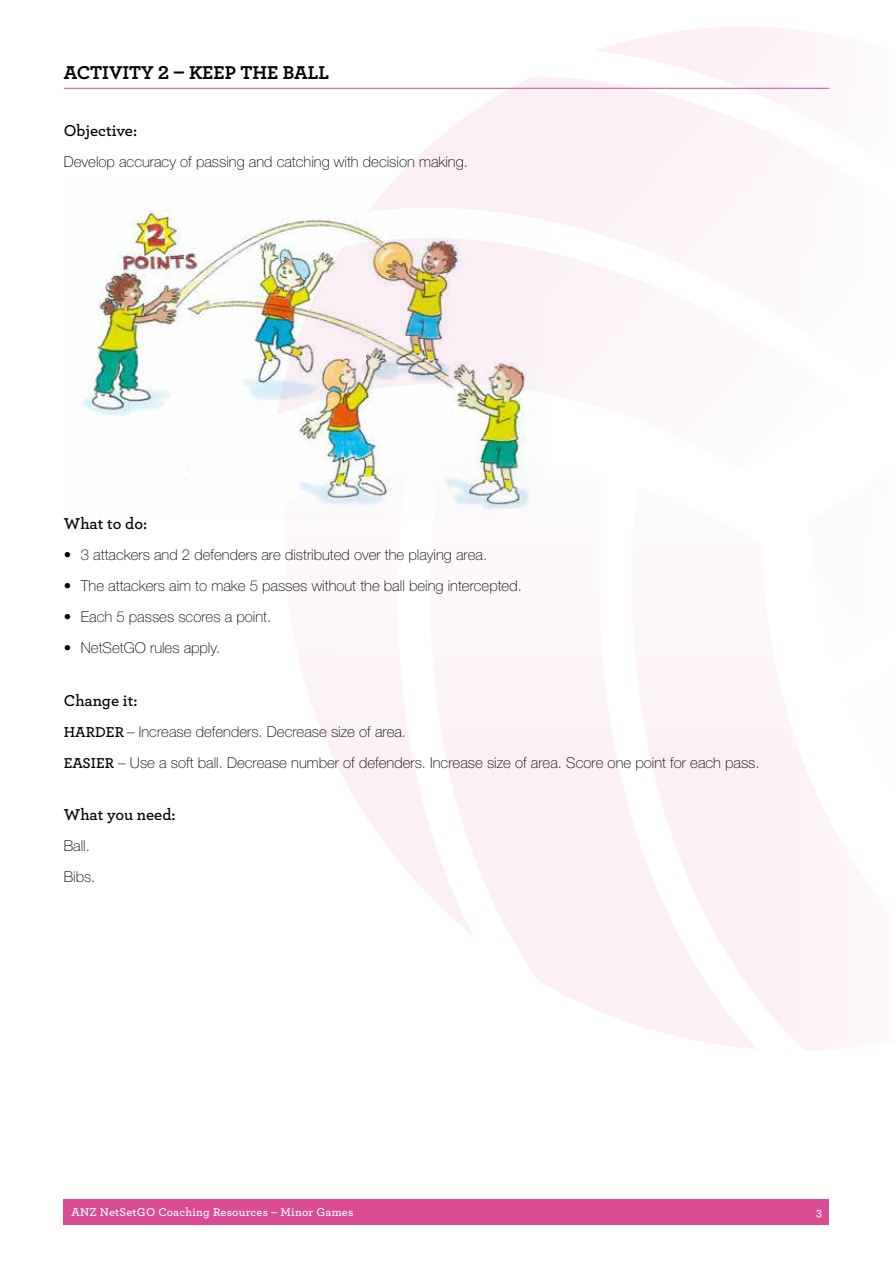
<style>
.page{position:relative;width:893px;height:1263px;background:#fff}
.page>*{position:absolute;margin:0;border:0;box-sizing:border-box;transform-origin:0 0}
.t1{font:700 19.5px "Archer";color:#000}
.t2{font:600 16.5px "Archer";color:#000}
.t3{font:100 15px/31px "Helvetica Neue LT Std";color:#000}
.t4{font:600 12px "Archer";letter-spacing:.02em;color:#fff}
.s1{font-family:"Archer";font-weight:600}
</style>
<div class="page">
<img style="left:83px;top:209px;width:284px;height:270px">
<svg style="left:367px;top:77px;width:173px;height:161px"></svg>
<img style="left:276px;top:238px;width:264px;height:232px">
<svg style="left:430px;top:460px;width:110px;height:521px"></svg>
<svg style="left:284px;top:466px;width:190px;height:471px"></svg>
<div style="left:64px;top:1199px;width:765px;height:26px;background:#da4b92"></div>
<hr style="left:64px;top:88px;width:765px;height:1px;background:#da4b92">
<h1 class="t1" style="left:64px;top:58px;width:267px">ACTIVITY 2 – KEEP THE BALL</h1>
<p class="t2" style="left:64px;top:118px;width:75px">Objective:</p>
<p class="t3" style="left:64px;top:146px;width:406px">Develop accuracy of passing and catching with decision making.</p>
<p class="t2" style="left:64px;top:511px;width:85px">What to do:</p>
<p class="t3" style="left:64px;top:539px;width:425px">• 3 attackers and 2 defenders are distributed over the playing area.</p>
<p class="t3" style="left:64px;top:570px;width:460px">• The attackers aim to make 5 passes without the ball being intercepted.</p>
<p class="t3" style="left:64px;top:601px;width:209px">• Each 5 passes scores a point.</p>
<p class="t3" style="left:64px;top:632px;width:158px">• NetSetGO rules apply.</p>
<p class="t2" style="left:64px;top:688px;width:75px">Change it:</p>
<p class="t3" style="left:64px;top:716px;width:697px"><span class="s1">HARDER</span> – Increase defenders. Decrease size of area.<br><span class="s1">EASIER</span> – Use a soft ball. Decrease number of defenders. Increase size of area. Score one point for each pass.</p>
<p class="t2" style="left:64px;top:802px;width:113px">What you need:</p>
<p class="t3" style="left:64px;top:830px;width:33px">Ball.<br>Bibs.</p>
<p class="t4" style="left:71px;top:1203px;width:284px">ANZ NetSetGO Coaching Resources – Minor Games</p>
<p class="t4" style="left:816px;top:1203px;width:7px">3</p>
</div>
